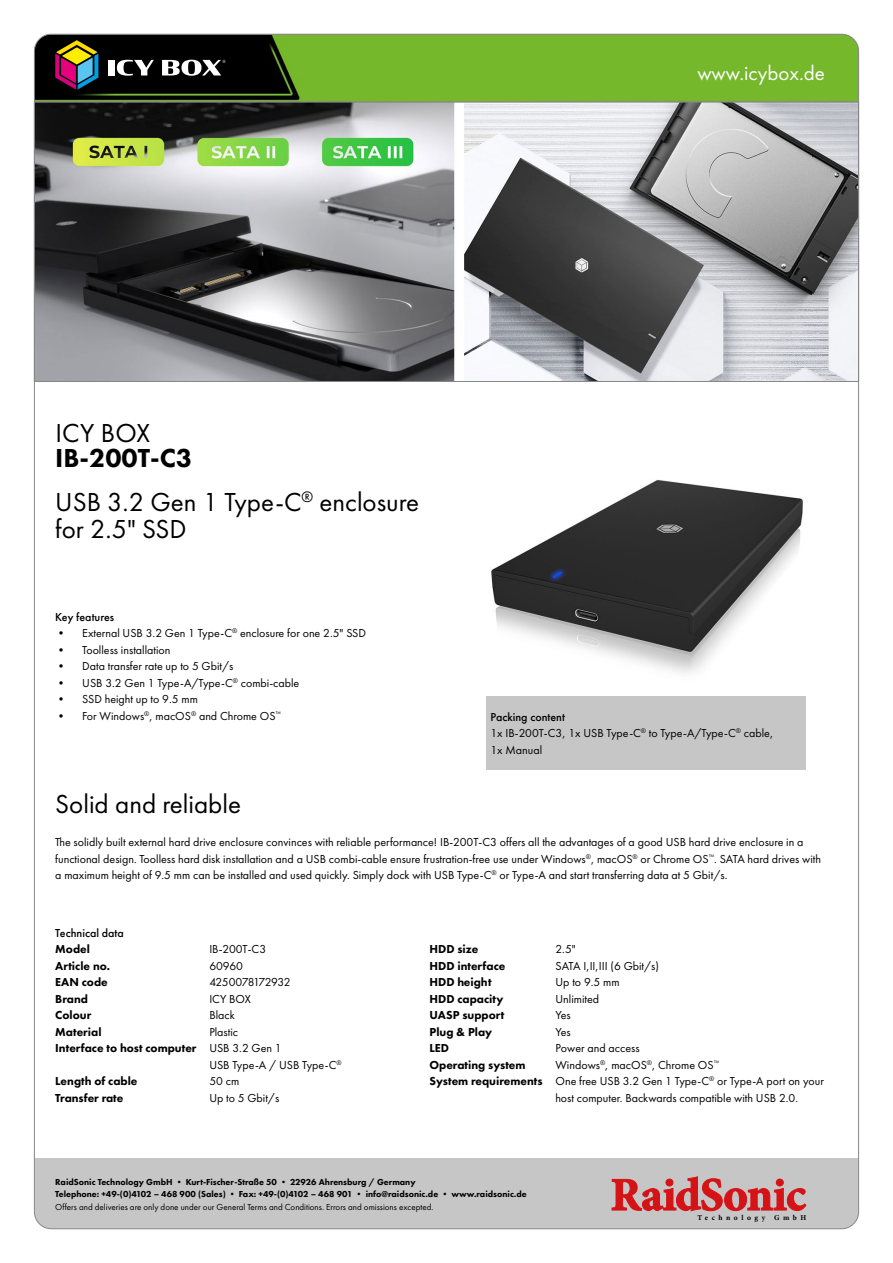
<style>
.page{position:relative;width:893px;height:1263px;background:#fff}
.page>*{position:absolute;margin:0;border:0;box-sizing:border-box;transform-origin:0 0}
.t1{font:27px/27px "Futura PT";color:#000}
.t2{font:800 27px "Futura PT";color:#000}
.t3{font:21px "Futura PT";color:#fff}
.t4{font:12px/16.5px "Futura PT";color:#000}
.t5{font:800 12px/16.5px "Futura PT";color:#000}
.t6{font:500 12px "Futura PT";color:#000}
.t7{font:800 9px/12px "Futura PT";color:#000}
.t8{font:9px "Futura PT";color:#000}
.t9{font:700 7.5px "Minion Pro";letter-spacing:.47em;color:#000}
.s1{font-weight:500}
</style>
<div class="page">
<svg style="left:36px;top:102px;width:821px;height:280px;background:#8c8f8d"></svg>
<img style="left:491px;top:479px;width:312px;height:194px">
<div style="left:34px;top:1159px;width:825px;height:70px;background:#c6c6c6"></div>
<svg style="left:612px;top:1176px;width:194px;height:35px"></svg>
<svg style="left:34px;top:34px;width:825px;height:68px;background:#5b8c24"></svg>
<div style="left:108px;top:60px;width:7px;height:15px;background:#fff"></div>
<svg style="left:117px;top:60px;width:37px;height:16px"></svg>
<svg style="left:162px;top:60px;width:64px;height:16px"></svg>
<svg style="left:55px;top:40px;width:43px;height:50px;background:#6a5147"></svg>
<div style="left:486px;top:696px;width:320px;height:74px;background:#c6c6c6"></div>
<h2 class="t3" style="left:697px;top:60px;width:129px">www.icybox.de</h2>
<h1 class="t1" style="left:55px;top:419px;width:96px">ICY BOX</h1>
<h1 class="t2" style="left:55px;top:441px;width:139px">IB-200T-C3</h1>
<h1 class="t1" style="left:55px;top:488px;width:365px">USB 3.2 Gen 1 Type-C<sup>®</sup> enclosure for 2.5" SSD</h1>
<p class="t6" style="left:55px;top:609px;width:60px">Key features</p>
<p class="t4" style="left:55px;top:625px;width:312px">• External USB 3.2 Gen 1 Type-C<sup>®</sup> enclosure for one 2.5" SSD</p>
<p class="t4" style="left:55px;top:641px;width:117px">• Toolless installation</p>
<p class="t4" style="left:55px;top:658px;width:180px">• Data transfer rate up to 5 Gbit/s</p>
<p class="t4" style="left:55px;top:674px;width:246px">• USB 3.2 Gen 1 Type-A/Type-C<sup>®</sup> combi-cable</p>
<p class="t4" style="left:55px;top:691px;width:144px">• SSD height up to 9.5 mm</p>
<p class="t4" style="left:55px;top:707px;width:227px">• For Windows<sup>®</sup>, macOS<sup>®</sup> and Chrome OS<sup>™</sup></p>
<p class="t4" style="left:490px;top:709px;width:284px"><span class="s1">Packing content<br></span>1x IB-200T-C3, 1x USB Type-C<sup>®</sup> to Type-A/Type-C<sup>®</sup> cable,<br>1x Manual</p>
<h1 class="t1" style="left:55px;top:791px;width:187px">Solid and reliable</h1>
<p class="t4" style="left:55px;top:834px;width:767px">The solidly built external hard drive enclosure convinces with reliable performance! IB-200T-C3 offers all the advantages of a good USB hard drive enclosure in a functional design. Toolless hard disk installation and a USB combi-cable ensure frustration-free use under Windows<sup>®</sup>, macOS<sup>®</sup> or Chrome OS<sup>™</sup>. SATA hard drives with a maximum height of 9.5 mm can be installed and used quickly. Simply dock with USB Type-C<sup>®</sup> or Type-A and start transferring data at 5 Gbit/s.</p>
<p class="t6" style="left:55px;top:926px;width:70px">Technical data</p>
<p class="t5" style="left:55px;top:940px;width:143px">Model<br>Article no.<br>EAN code<br>Brand<br>Colour<br>Material<br>Interface to host computer</p>
<p class="t5" style="left:55px;top:1072px;width:84px">Length of cable<br>Transfer rate</p>
<p class="t5" style="left:429px;top:940px;width:115px">HDD size<br>HDD interface<br>HDD height<br>HDD capacity<br>UASP support<br>Plug &amp; Play<br>LED<br>Operating system<br>System requirements</p>
<p class="t4" style="left:209px;top:941px;width:134px">IB-200T-C3<br>60960<br>4250078172932<br>ICY BOX<br>Black<br>Plastic<br>USB 3.2 Gen 1<br>USB Type-A / USB Type-C<sup>®<br></sup>50 cm<br>Up to 5 Gbit/s</p>
<p class="t4" style="left:555px;top:941px;width:270px">2.5"<br>SATA I,II,III (6 Gbit/s)<br>Up to 9.5 mm<br>Unlimited<br>Yes<br>Yes<br>Power and access<br>Windows<sup>®</sup>, macOS<sup>®</sup>, Chrome OS<sup>™<br></sup>One free USB 3.2 Gen 1 Type-C<sup>®</sup> or Type-A port on your host computer. Backwards compatible with USB 2.0.</p>
<p class="t7" style="left:55px;top:1175px;width:473px">RaidSonic Technology GmbH • Kurt-Fischer-Straße 50 • 22926 Ahrensburg / Germany<br>Telephone: +49-(0)4102 – 468 900 (Sales) • Fax: +49-(0)4102 – 468 901 • info@raidsonic.de • www.raidsonic.de</p>
<p class="t8" style="left:55px;top:1202px;width:380px">Offers and deliveries are only done under our General Terms and Conditions. Errors and omissions excepted.</p>
<p class="t9" style="left:697px;top:1212px;width:110px">Technology GmbH</p>
</div>
